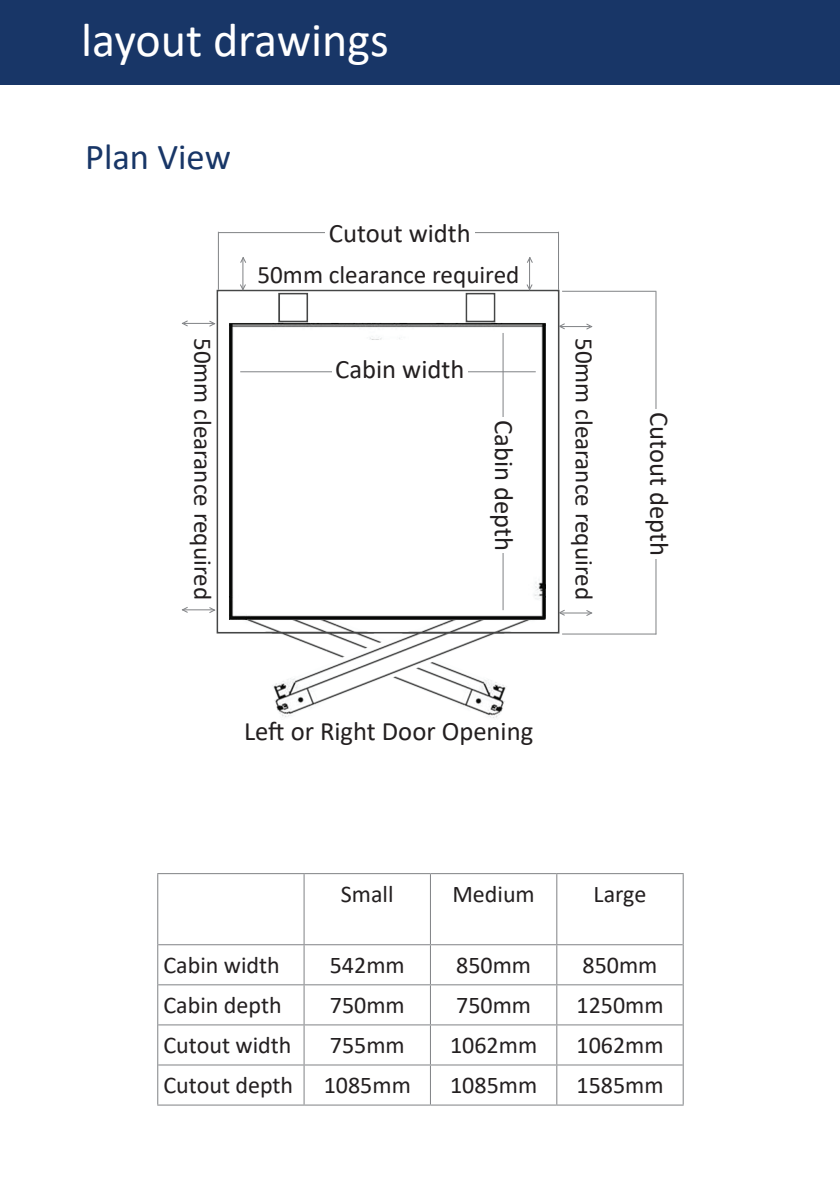
<style>
.page{position:relative;width:840px;height:1191px;background:#fff}
.page>*{position:absolute;margin:0;border:0;box-sizing:border-box;transform-origin:0 0}
.t1{font:48px "Calibri";color:#fff}
.t2{font:36.6px "Calibri";color:#183667}
.t3{font:26.6px "Calibri";color:#231f20}
.t4{font:25.2px "Calibri";color:#231f20}
.t5{font:24px "Calibri";color:#231f20}
</style>
<div class="page">
<div style="left:0;top:0;width:839px;height:85px;background:#183667"></div>
<hr style="left:157px;top:873px;width:147px;height:1px;background:#808285">
<hr style="left:304px;top:873px;width:126px;height:1px;background:#808285">
<hr style="left:430px;top:873px;width:126px;height:1px;background:#808285">
<hr style="left:556px;top:873px;width:127px;height:1px;background:#808285">
<hr style="left:158px;top:944px;width:146px;height:1px;background:#808285">
<hr style="left:304px;top:944px;width:126px;height:1px;background:#808285">
<hr style="left:430px;top:944px;width:126px;height:1px;background:#808285">
<hr style="left:556px;top:944px;width:126px;height:1px;background:#808285">
<hr style="left:158px;top:984px;width:146px;height:1px;background:#808285">
<hr style="left:304px;top:984px;width:126px;height:1px;background:#808285">
<hr style="left:430px;top:984px;width:126px;height:1px;background:#808285">
<hr style="left:556px;top:984px;width:126px;height:1px;background:#808285">
<hr style="left:158px;top:1024px;width:146px;height:1px;background:#808285">
<hr style="left:304px;top:1024px;width:126px;height:1px;background:#808285">
<hr style="left:430px;top:1024px;width:126px;height:1px;background:#808285">
<hr style="left:556px;top:1024px;width:126px;height:1px;background:#808285">
<hr style="left:158px;top:1064px;width:146px;height:1px;background:#808285">
<hr style="left:304px;top:1064px;width:126px;height:1px;background:#808285">
<hr style="left:430px;top:1064px;width:126px;height:1px;background:#808285">
<hr style="left:556px;top:1064px;width:126px;height:1px;background:#808285">
<hr style="left:157px;top:1104px;width:147px;height:1px;background:#808285">
<hr style="left:304px;top:1104px;width:126px;height:1px;background:#808285">
<hr style="left:430px;top:1104px;width:126px;height:1px;background:#808285">
<hr style="left:556px;top:1104px;width:127px;height:1px;background:#808285">
<hr style="left:157px;top:874px;width:1px;height:70px;background:#808285">
<hr style="left:303px;top:874px;width:1px;height:70px;background:#808285">
<hr style="left:429px;top:874px;width:1px;height:70px;background:#808285">
<hr style="left:556px;top:874px;width:1px;height:70px;background:#808285">
<hr style="left:682px;top:874px;width:1px;height:70px;background:#808285">
<hr style="left:157px;top:944px;width:1px;height:40px;background:#808285">
<hr style="left:303px;top:945px;width:1px;height:39px;background:#808285">
<hr style="left:429px;top:945px;width:1px;height:39px;background:#808285">
<hr style="left:556px;top:945px;width:1px;height:39px;background:#808285">
<hr style="left:682px;top:944px;width:1px;height:40px;background:#808285">
<hr style="left:157px;top:984px;width:1px;height:41px;background:#808285">
<hr style="left:303px;top:985px;width:1px;height:39px;background:#808285">
<hr style="left:429px;top:985px;width:1px;height:39px;background:#808285">
<hr style="left:556px;top:985px;width:1px;height:39px;background:#808285">
<hr style="left:682px;top:984px;width:1px;height:41px;background:#808285">
<hr style="left:157px;top:1025px;width:1px;height:40px;background:#808285">
<hr style="left:303px;top:1025px;width:1px;height:39px;background:#808285">
<hr style="left:429px;top:1025px;width:1px;height:39px;background:#808285">
<hr style="left:556px;top:1025px;width:1px;height:39px;background:#808285">
<hr style="left:682px;top:1025px;width:1px;height:40px;background:#808285">
<hr style="left:157px;top:1065px;width:1px;height:39px;background:#808285">
<hr style="left:303px;top:1065px;width:1px;height:39px;background:#808285">
<hr style="left:429px;top:1065px;width:1px;height:39px;background:#808285">
<hr style="left:556px;top:1065px;width:1px;height:39px;background:#808285">
<hr style="left:682px;top:1065px;width:1px;height:39px;background:#808285">
<img style="left:198px;top:268px;width:390px;height:450px">
<hr style="left:218px;top:232px;width:340px;height:1px;background:#808285">
<hr style="left:561px;top:291px;width:95px;height:1px;background:#808285">
<hr style="left:561px;top:633px;width:95px;height:1px;background:#808285">
<hr style="left:558px;top:232px;width:1px;height:58px;background:#808285">
<hr style="left:218px;top:232px;width:1px;height:58px;background:#808285">
<hr style="left:655px;top:291px;width:1px;height:343px;background:#808285">
<hr style="left:240px;top:371px;width:295px;height:1px;background:#808285">
<hr style="left:502px;top:333px;width:1px;height:277px;background:#808285">
<hr style="left:183px;top:323px;width:31px;height:1px;background:#808285">
<svg style="left:208px;top:320px;width:8px;height:7px"></svg>
<svg style="left:181px;top:320px;width:7px;height:7px"></svg>
<div style="left:484px;top:417px;width:31px;height:136px;background:#fff"></div>
<div style="left:326px;top:226px;width:148px;height:12px;background:#fff"></div>
<div style="left:325px;top:222px;width:148px;height:29px;background:#fff"></div>
<div style="left:332px;top:358px;width:135px;height:28px;background:#fff"></div>
<hr style="left:183px;top:609px;width:31px;height:1px;background:#808285">
<svg style="left:208px;top:606px;width:8px;height:7px"></svg>
<svg style="left:182px;top:607px;width:6px;height:6px"></svg>
<hr style="left:560px;top:612px;width:30px;height:1px;background:#808285">
<svg style="left:557px;top:609px;width:8px;height:7px"></svg>
<svg style="left:585px;top:609px;width:7px;height:7px"></svg>
<hr style="left:560px;top:326px;width:30px;height:1px;background:#808285">
<svg style="left:557px;top:323px;width:8px;height:7px"></svg>
<svg style="left:585px;top:323px;width:7px;height:7px"></svg>
<hr style="left:242px;top:258px;width:1px;height:30px;background:#808285">
<svg style="left:240px;top:257px;width:6px;height:7px"></svg>
<svg style="left:239px;top:283px;width:7px;height:8px"></svg>
<hr style="left:529px;top:258px;width:1px;height:30px;background:#808285">
<svg style="left:527px;top:257px;width:6px;height:6px"></svg>
<svg style="left:525px;top:283px;width:8px;height:8px"></svg>
<h1 class="t1" style="left:81px;top:7px;width:309px">layout drawings</h1>
<h2 class="t2" style="left:85px;top:132px;width:147px">Plan View</h2>
<p class="t3" style="left:328px;top:214px;width:143px">Cutout width</p>
<p class="t4" style="left:257px;top:257px;width:263px">50mm clearance required</p>
<p class="t4" style="left:220px;top:338px;width:263px;rotate:90deg">50mm clearance required</p>
<p class="t4" style="left:601px;top:338px;width:263px;rotate:90deg">50mm clearance required</p>
<p class="t3" style="left:335px;top:351px;width:131px">Cabin width</p>
<p class="t3" style="left:522px;top:419px;width:133px;rotate:90deg">Cabin depth</p>
<p class="t3" style="left:244px;top:712px;width:290px">Left or Right Door Opening</p>
<p class="t3" style="left:677px;top:412px;width:145px;rotate:90deg">Cutout depth</p>
<p class="t5" style="left:340px;top:877px;width:54px">Small</p>
<p class="t5" style="left:452px;top:877px;width:84px">Medium</p>
<p class="t5" style="left:593px;top:877px;width:54px">Large</p>
<p class="t5" style="left:163px;top:948px;width:118px">Cabin width</p>
<p class="t5" style="left:329px;top:948px;width:76px">542mm</p>
<p class="t5" style="left:456px;top:948px;width:76px">850mm</p>
<p class="t5" style="left:582px;top:948px;width:76px">850mm</p>
<p class="t5" style="left:163px;top:988px;width:120px">Cabin depth</p>
<p class="t5" style="left:329px;top:988px;width:76px">750mm</p>
<p class="t5" style="left:456px;top:988px;width:76px">750mm</p>
<p class="t5" style="left:576px;top:988px;width:89px">1250mm</p>
<p class="t5" style="left:163px;top:1028px;width:129px">Cutout width</p>
<p class="t5" style="left:329px;top:1028px;width:76px">755mm</p>
<p class="t5" style="left:450px;top:1028px;width:89px">1062mm</p>
<p class="t5" style="left:576px;top:1028px;width:89px">1062mm</p>
<p class="t5" style="left:163px;top:1068px;width:131px">Cutout depth</p>
<p class="t5" style="left:323px;top:1068px;width:89px">1085mm</p>
<p class="t5" style="left:450px;top:1068px;width:89px">1085mm</p>
<p class="t5" style="left:576px;top:1068px;width:89px">1585mm</p>
</div>
